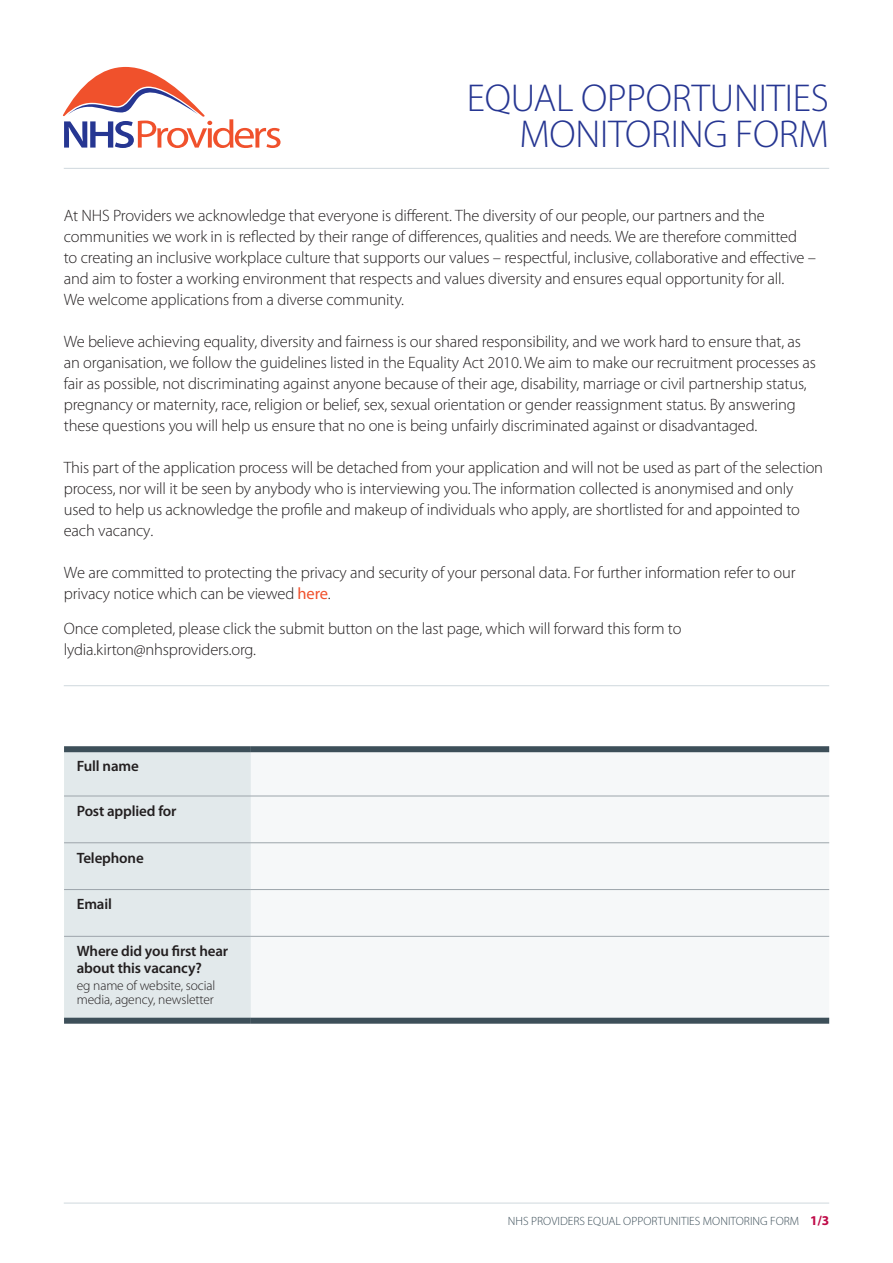
<style>
.page{position:relative;width:893px;height:1263px;background:#fff}
.page>*{position:absolute;margin:0;border:0;box-sizing:border-box;transform-origin:0 0}
.t1{font:300 39px/36px "Myriad Pro";letter-spacing:-.005em;color:#263692;text-align:right}
.t2{font:300 16.5px/21px "Myriad Pro";letter-spacing:-.01em;color:#231f20}
.t3{font:600 15px/16.5px "Myriad Pro";letter-spacing:-.01em;color:#231f20}
.t4{font:300 13.5px/13.5px "Myriad Pro";letter-spacing:-.01em;color:#231f20}
.t5{font:300 12px "Myriad Pro";color:#3d4f59}
.s1{font-weight:400;color:#f0512c}
.s2{font-weight:700;font-size:13.5px;color:#bf0947}
</style>
<div class="page">
<hr style="left:64px;top:168px;width:765px;height:1px;background:#cfd8dd">
<hr style="left:64px;top:1203px;width:765px;height:1px;background:#cfd8dd">
<svg style="left:63px;top:67px;width:218px;height:81px"></svg>
<hr style="left:64px;top:685px;width:765px;height:1px;background:#cfd8dd">
<div style="left:64px;top:752px;width:187px;height:266px;background:#e2e9eb"></div>
<div style="left:251px;top:752px;width:578px;height:266px;background:#f6f8f9"></div>
<hr style="left:64px;top:842px;width:187px;height:1px;background:#9da5ab">
<hr style="left:64px;top:889px;width:187px;height:1px;background:#9da5ab">
<div style="left:64px;top:746px;width:187px;height:6px;background:#3d4f59"></div>
<div style="left:251px;top:746px;width:578px;height:6px;background:#3d4f59"></div>
<hr style="left:64px;top:796px;width:187px;height:1px;background:#9da5ab">
<hr style="left:64px;top:936px;width:187px;height:1px;background:#9da5ab">
<div style="left:64px;top:1018px;width:187px;height:6px;background:#3d4f59"></div>
<div style="left:251px;top:1018px;width:578px;height:6px;background:#3d4f59"></div>
<hr style="left:251px;top:796px;width:578px;height:1px;background:#9da5ab">
<hr style="left:251px;top:842px;width:578px;height:1px;background:#9da5ab">
<hr style="left:251px;top:889px;width:578px;height:1px;background:#9da5ab">
<hr style="left:251px;top:936px;width:578px;height:1px;background:#9da5ab">
<h1 class="t1" style="left:467px;top:81px;width:363px">EQUAL OPPORTUNITIES<br>MONITORING FORM</h1>
<p class="t2" style="left:64px;top:205px;width:754px">At NHS Providers we acknowledge that everyone is different. The diversity of our people, our partners and the communities we work in is reflected by their range of differences, qualities and needs. We are therefore committed<br>to creating an inclusive workplace culture that supports our values – respectful, inclusive, collaborative and effective – and aim to foster a working environment that respects and values diversity and ensures equal opportunity for all.<br>We welcome applications from a diverse community.</p>
<p class="t2" style="left:64px;top:331px;width:754px">We believe achieving equality, diversity and fairness is our shared responsibility, and we work hard to ensure that, as an organisation, we follow the guidelines listed in the Equality Act 2010.We aim to make our recruitment processes as fair as possible, not discriminating against anyone because of their age, disability, marriage or civil partnership status, pregnancy or maternity, race, religion or belief, sex, sexual orientation or gender reassignment status. By answering these questions you will help us ensure that no one is being unfairly discriminated against or disadvantaged.</p>
<p class="t2" style="left:64px;top:457px;width:761px">This part of the application process will be detached from your application and will not be used as part of the selection process, nor will it be seen by anybody who is interviewing you. The information collected is anonymised and only used to help us acknowledge the profile and makeup of individuals who apply, are shortlisted for and appointed to each vacancy.</p>
<p class="t2" style="left:64px;top:562px;width:733px">We are committed to protecting the privacy and security of your personal data. For further information refer to our privacy notice which can be viewed <span class="s1">here</span>.</p>
<p class="t2" style="left:64px;top:618px;width:619px">Once completed, please click the submit button on the last page, which will forward this form to lydia.kirton@nhsproviders.org.</p>
<p class="t3" style="left:77px;top:757px;width:63px">Full name</p>
<p class="t3" style="left:77px;top:802px;width:101px">Post applied for</p>
<p class="t3" style="left:77px;top:849px;width:68px">Telephone</p>
<p class="t3" style="left:77px;top:896px;width:37px">Email</p>
<p class="t3" style="left:77px;top:942px;width:153px">Where did you first hear about this vacancy?</p>
<p class="t4" style="left:77px;top:979px;width:140px">eg name of website, social media, agency, newsletter</p>
<p class="t5" style="left:508px;top:1214px;width:323px">NHS PROVIDERS EQUAL OPPORTUNITIES MONITORING FORM <span class="s2">1/3</span></p>
</div>
